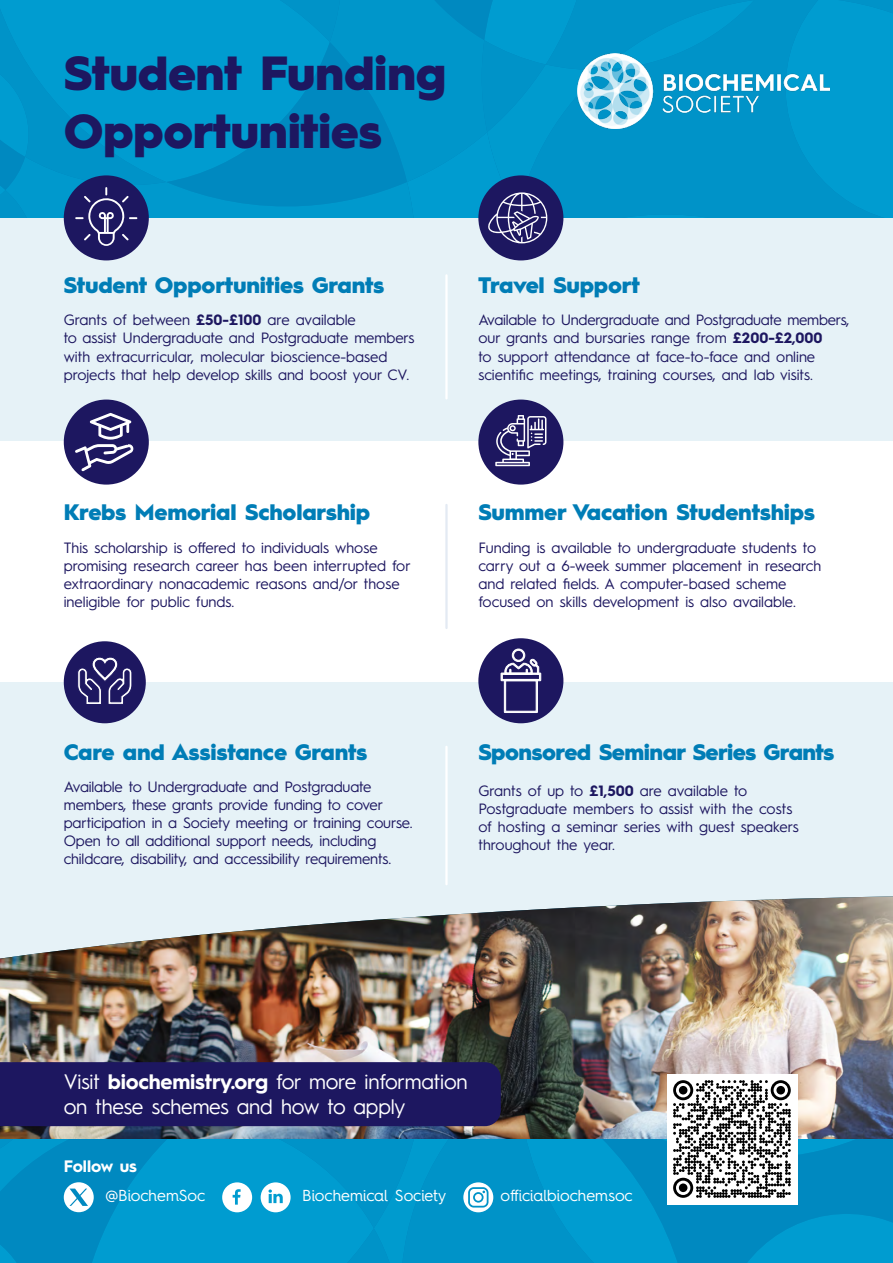
<style>
.page{position:relative;width:893px;height:1263px;background:#fff}
.page>*{position:absolute;margin:0;border:0;box-sizing:border-box;transform-origin:0 0}
.t1{font:900 48px "Hurme Geometric Sans 1";letter-spacing:-.01em;color:#1d1760}
.t2{font:900 22.5px "Hurme Geometric Sans 1";letter-spacing:-.01em;color:#007db6}
.t3{font:21px/25.2px "Hurme Geometric Sans 1";letter-spacing:-.01em;color:#fff}
.t4{font:700 16.65px "Hurme Geometric Sans 1";letter-spacing:-.005em;color:#fff}
.t5{font:15.98px "Hurme Geometric Sans 4";letter-spacing:-.005em;color:#fff}
.t6{font:15px/18px "Hurme Geometric Sans 1";color:#1d1760}
.s1{font-weight:700}
</style>
<div class="page">
<div style="left:0;top:682px;width:893px;height:457px;background:#e6f2f7"></div>
<img style="left:0;top:896px;width:893px;height:243px">
<div style="left:0;top:1062px;width:501px;height:64px;background:#1d1760"></div>
<div style="left:0;top:218px;width:893px;height:223px;background:#e6f2f7"></div>
<div style="left:64px;top:175px;width:85px;height:85px;background:#1d1760;border-radius:50%"></div>
<div style="left:478px;top:175px;width:85px;height:85px;background:#1d1760;border-radius:50%"></div>
<div style="left:478px;top:638px;width:85px;height:85px;background:#1d1760;border-radius:50%"></div>
<div style="left:64px;top:641px;width:82px;height:82px;background:#1d1760;border-radius:50%"></div>
<svg style="left:77px;top:657px;width:55px;height:47px"></svg>
<div style="left:64px;top:400px;width:85px;height:85px;background:#1d1760;border-radius:50%"></div>
<svg style="left:73px;top:410px;width:62px;height:64px"></svg>
<svg style="left:0;top:0;width:893px;height:246px;background:#1a9acb"></svg>
<svg style="left:500px;top:648px;width:41px;height:65px"></svg>
<hr style="left:445px;top:275px;width:3px;height:123px;background:#fff">
<hr style="left:445px;top:747px;width:3px;height:137px;background:#fff">
<hr style="left:445px;top:505px;width:3px;height:123px;background:#e3eaf3">
<div style="left:478px;top:400px;width:85px;height:85px;background:#1d1760;border-radius:50%"></div>
<svg style="left:495px;top:415px;width:51px;height:51px"></svg>
<svg style="left:667px;top:1074px;width:130px;height:65px;background:#b4b4b4"></svg>
<svg style="left:673px;top:1080px;width:118px;height:20px;background:#989898"></svg>
<img style="left:577px;top:53px;width:252px;height:76px">
<svg style="left:0;top:1139px;width:893px;height:124px;background:#1399c8"></svg>
<p class="t1" style="left:64px;top:39px;width:384px">Student Funding</p>
<p class="t1" style="left:64px;top:97px;width:320px">Opportunities</p>
<p class="t2" style="left:64px;top:269px;width:322px">Student Opportunities Grants</p>
<p class="t6" style="left:64px;top:310px;width:352px">Grants of between <span class="s1">£50-£100</span> are available<br>to assist Undergraduate and Postgraduate members with extracurricular, molecular bioscience-based projects that help develop skills and boost your CV.</p>
<p class="t2" style="left:478px;top:269px;width:163px">Travel Support</p>
<p class="t6" style="left:478px;top:310px;width:372px">Available to Undergraduate and Postgraduate members, our grants and bursaries range from <span class="s1">£200-£2,000<br></span>to support attendance at face-to-face and online scientific meetings, training courses, and lab visits.</p>
<p class="t2" style="left:64px;top:497px;width:308px">Krebs Memorial Scholarship</p>
<p class="t6" style="left:64px;top:538px;width:349px">This scholarship is offered to individuals whose promising research career has been interrupted for extraordinary nonacademic reasons and/or those ineligible for public funds.</p>
<p class="t2" style="left:478px;top:497px;width:338px">Summer Vacation Studentships</p>
<p class="t6" style="left:478px;top:538px;width:345px">Funding is available to undergraduate students to carry out a 6-week summer placement in research and related fields. A computer-based scheme focused on skills development is also available.</p>
<p class="t2" style="left:64px;top:736px;width:305px">Care and Assistance Grants</p>
<p class="t6" style="left:64px;top:777px;width:350px">Available to Undergraduate and Postgraduate members, these grants provide funding to cover participation in a Society meeting or training course.<br>Open to all additional support needs, including childcare, disability, and accessibility requirements.</p>
<p class="t6" style="left:478px;top:780px;width:322px">Grants of up to <span class="s1">£1,500</span> are available to Postgraduate members to assist with the costs of hosting a seminar series with guest speakers throughout the year.</p>
<p class="t2" style="left:478px;top:736px;width:358px">Sponsored Seminar Series Grants</p>
<p class="t3" style="left:64px;top:1067px;width:405px">Visit <span class="s1">biochemistry.org</span> for more information on these schemes and how to apply</p>
<p class="t4" style="left:64px;top:1154px;width:75px">Follow us</p>
<p class="t5" style="left:105px;top:1184px;width:102px">@BiochemSoc</p>
<p class="t5" style="left:302px;top:1184px;width:146px">Biochemical Society</p>
<p class="t5" style="left:501px;top:1184px;width:134px">officialbiochemsoc</p>
</div>
